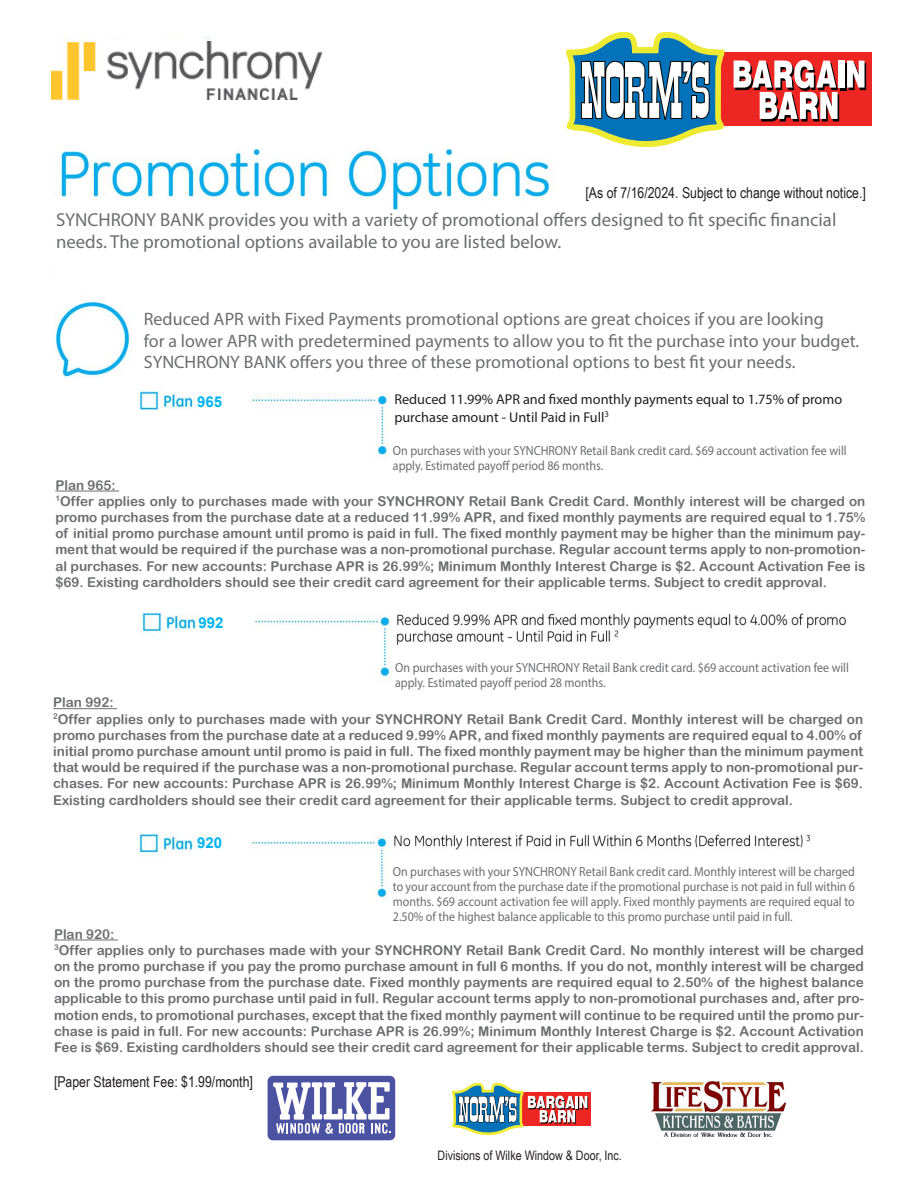
<style>
.page{position:relative;width:918px;height:1188px;background:#fff}
.page>*{position:absolute;margin:0;border:0;box-sizing:border-box;transform-origin:0 0}
.t1{font:18.75px/22.5px "Myriad Pro";color:#6c6d70}
.t2{font:18px "Myriad Pro";color:#6c6d70}
.t3{font:15px "Arial Narrow";color:#231f20}
.t4{font:700 15px "Arial";color:#00b4f1}
.t5{font:14.25px/18px "Myriad Pro";color:#231f20}
.t6{font:13.5px/16.2px "Arial Rounded MT Bold";color:#6c6d70;text-align:justify}
.t7{font:13.2px/15px "Myriad Pro";color:#6c6d70;scale:.91 1}
.t8{font:13.05px "Arial Narrow";color:#231f20}
</style>
<div class="page">
<img style="left:55px;top:36px;width:498px;height:342px">
<div style="left:461px;top:0;width:457px;height:150px;background:#fff"></div>
<svg style="left:268px;top:1076px;width:127px;height:64px"></svg>
<svg style="left:451px;top:1082px;width:140px;height:54px"></svg>
<img style="left:651px;top:1081px;width:134px;height:55px">
<div style="left:55px;top:210px;width:798px;height:69px;background:#fff"></div>
<div style="left:47px;top:39px;width:200px;height:90px;background:#fff"></div>
<img style="left:52px;top:42px;width:270px;height:57px">
<div style="left:140px;top:305px;width:724px;height:57px;background:#fff"></div>
<svg style="left:566px;top:31px;width:306px;height:117px"></svg>
<img style="left:139px;top:390px;width:250px;height:68px">
<hr style="left:55px;top:491px;width:64px;height:1px;background:#6c6d70">
<img style="left:142px;top:612px;width:704px;height:67px">
<hr style="left:53px;top:708px;width:64px;height:1px;background:#6c6d70">
<div style="left:395px;top:655px;width:471px;height:48px;background:#fff"></div>
<img style="left:138px;top:832px;width:673px;height:69px">
<div style="left:391px;top:865px;width:470px;height:73px;background:#fff"></div>
<hr style="left:54px;top:940px;width:64px;height:1px;background:#6c6d70">
<div style="left:196px;top:389px;width:31px;height:21px;background:#fff"></div>
<div style="left:200px;top:613px;width:31px;height:21px;background:#fff"></div>
<div style="left:197px;top:837px;width:31px;height:21px;background:#fff"></div>
<p class="t3" style="left:586px;top:181px;width:282px">[As of 7/16/2024. Subject to change without notice.]</p>
<p class="t1" style="left:56px;top:208px;width:782px">SYNCHRONY BANK provides you with a variety of promotional offers designed to fit specific financial needs. The promotional options available to you are listed below.</p>
<p class="t2" style="left:144px;top:308px;width:682px">Reduced APR with Fixed Payments promotional options are great choices if you are looking</p>
<p class="t2" style="left:144px;top:329px;width:717px">for a lower APR with predetermined payments to allow you to fit the purchase into your budget.</p>
<p class="t2" style="left:144px;top:351px;width:653px">SYNCHRONY BANK offers you three of these promotional options to best fit your needs.</p>
<p class="t4" style="left:197px;top:391px;width:27px">965</p>
<p class="t5" style="left:394px;top:390px;width:449px">Reduced 11.99% APR and fixed monthly payments equal to 1.75% of promo purchase amount - Until Paid in Full<sup>3</sup></p>
<p class="t7" style="left:393px;top:443px;width:500px">On purchases with your SYNCHRONY Retail Bank credit card. $69 account activation fee will apply. Estimated payoff period 86 months.</p>
<p class="t7" style="left:392px;top:440px;width:500px">On purchases with your SYNCHRONY Retail Bank credit card. $29 account activation fee will apply. Estimated payoff period 79 months.</p>
<p class="t6" style="left:55px;top:477px;width:62px">Plan 965:</p>
<p class="t6" style="left:55px;top:493px;width:812px"><sup>1</sup>Offer applies only to purchases made with your SYNCHRONY Retail Bank Credit Card. Monthly interest will be charged on promo purchases from the purchase date at a reduced 11.99% APR, and fixed monthly payments are required equal to 1.75% of initial promo purchase amount until promo is paid in full. The fixed monthly payment may be higher than the minimum pay&shy;ment that would be required if the purchase was a non-promotional purchase. Regular account terms apply to non-promotion&shy;al purchases. For new accounts: Purchase APR is 26.99%; Minimum Monthly Interest Charge is $2. Account Activation Fee is $69. Existing cardholders should see their credit card agreement for their applicable terms. Subject to credit approval.</p>
<p class="t4" style="left:199px;top:612px;width:27px">992</p>
<p class="t7" style="left:395px;top:660px;width:500px">On purchases with your SYNCHRONY Retail Bank credit card. $69 account activation fee will apply. Estimated payoff period 28 months.</p>
<p class="t6" style="left:53px;top:694px;width:62px">Plan 992:</p>
<p class="t6" style="left:53px;top:710px;width:812px"><sup>2</sup>Offer applies only to purchases made with your SYNCHRONY Retail Bank Credit Card. Monthly interest will be charged on promo purchases from the purchase date at a reduced 9.99% APR, and fixed monthly payments are required equal to 4.00% of initial promo purchase amount until promo is paid in full. The fixed monthly payment may be higher than the minimum payment that would be required if the purchase was a non-promotional purchase. Regular account terms apply to non-promotional pur&shy;chases. For new accounts: Purchase APR is 26.99%; Minimum Monthly Interest Charge is $2. Account Activation Fee is $69.<br>Existing cardholders should see their credit card agreement for their applicable terms. Subject to credit approval.</p>
<p class="t4" style="left:197px;top:833px;width:27px">920</p>
<p class="t7" style="left:393px;top:864px;width:509px;text-align:justify">On purchases with your SYNCHRONY Retail Bank credit card. Monthly interest will be charged to your account from the purchase date if the promotional purchase is not paid in full within 6 months. $69 account activation fee will apply. Fixed monthly payments are required equal to 2.50% of the highest balance applicable to this promo purchase until paid in full.</p>
<p class="t6" style="left:54px;top:926px;width:62px">Plan 920:</p>
<p class="t6" style="left:54px;top:942px;width:812px"><sup>3</sup>Offer applies only to purchases made with your SYNCHRONY Retail Bank Credit Card. No monthly interest will be charged on the promo purchase if you pay the promo purchase amount in full 6 months. If you do not, monthly interest will be charged on the promo purchase from the purchase date. Fixed monthly payments are required equal to 2.50% of the highest balance applicable to this promo purchase until paid in full. Regular account terms apply to non-promotional purchases and, after pro&shy;motion ends, to promotional purchases, except that the fixed monthly payment will continue to be required until the promo pur&shy;chase is paid in full. For new accounts: Purchase APR is 26.99%; Minimum Monthly Interest Charge is $2. Account Activation Fee is $69. Existing cardholders should see their credit card agreement for their applicable terms. Subject to credit approval.</p>
<p class="t3" style="left:54px;top:1070px;width:200px">[Paper Statement Fee: $1.99/month]</p>
<p class="t8" style="left:438px;top:1146px;width:186px">Divisions of Wilke Window &amp; Door, Inc.</p>
</div>
